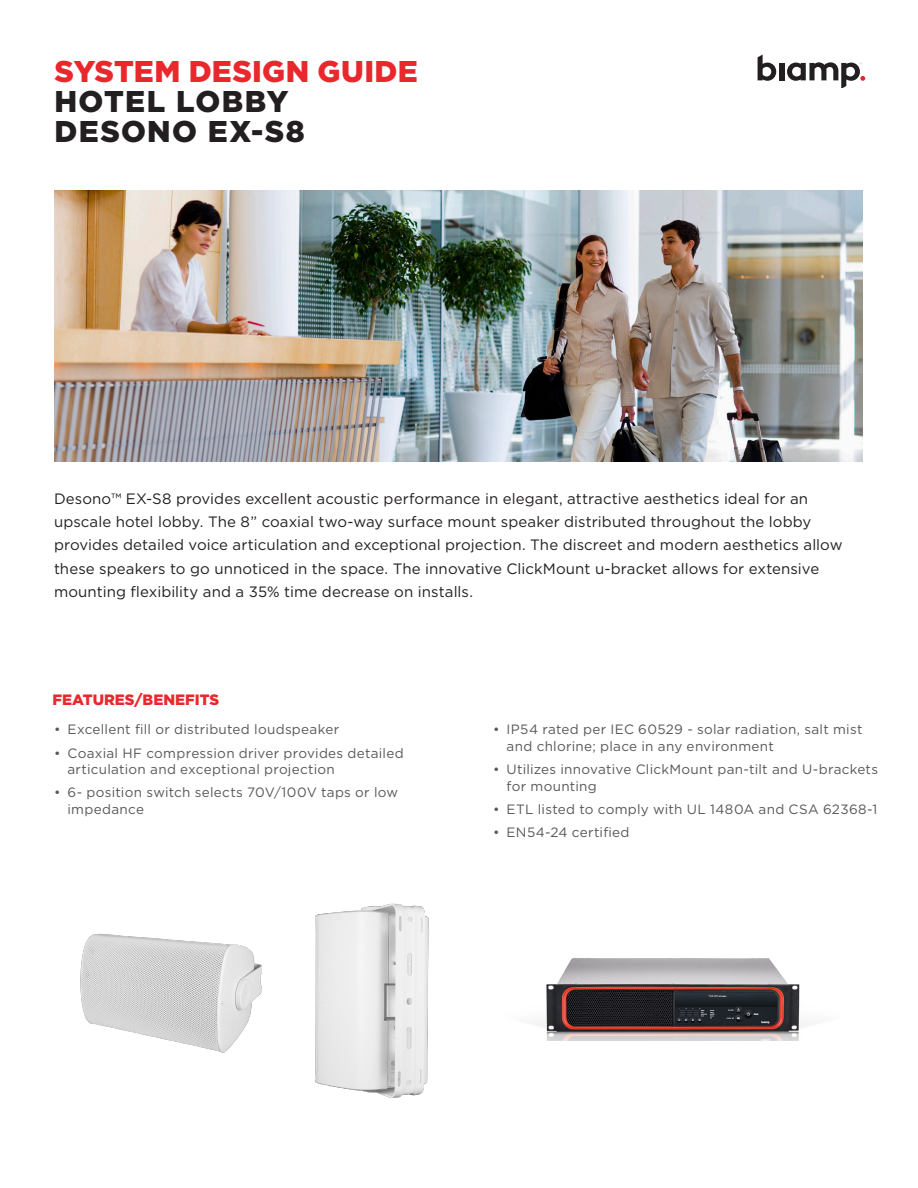
<style>
.page{position:relative;width:918px;height:1188px;background:#fff}
.page>*{position:absolute;margin:0;border:0;box-sizing:border-box;transform-origin:0 0}
.t1{font:900 30px "Gotham";letter-spacing:.045em;color:#231f20}
.t2{font:900 30px "Gotham";letter-spacing:.01em;color:#e9282d}
.Copy{font:15px/23.2px "Gotham";letter-spacing:.005em;color:#231f20}
.t3{font:900 15px "Gotham";color:#e9282d}
.t4{font:13.5px/16.5px "Gotham";letter-spacing:.02em;color:#57585a}
</style>
<div class="page">
<img style="left:537px;top:958px;width:277px;height:83px">
<img style="left:54px;top:190px;width:808px;height:272px">
<img style="left:315px;top:903px;width:114px;height:195px">
<img style="left:80px;top:933px;width:182px;height:120px">
<svg style="left:758px;top:55px;width:18px;height:26px"></svg>
<div style="left:779px;top:63px;width:5px;height:17px;background:#231f20"></div>
<svg style="left:787px;top:62px;width:78px;height:26px"></svg>
<p class="t2" style="left:54px;top:54px;width:365px">SYSTEM DESIGN GUIDE</p>
<p class="t1" style="left:54px;top:84px;width:236px">HOTEL LOBBY</p>
<p class="t1" style="left:54px;top:114px;width:252px">DESONO EX-S8</p>
<p class="Copy" style="left:54px;top:487px;width:790px">Desono™ EX-S8 provides excellent acoustic performance in elegant, attractive aesthetics ideal for an upscale hotel lobby. The 8” coaxial two-way surface mount speaker distributed throughout the lobby provides detailed voice articulation and exceptional projection. The discreet and modern aesthetics allow these speakers to go unnoticed in the space. The innovative ClickMount u-bracket allows for extensive mounting flexibility and a 35% time decrease on installs.</p>
<p class="t3" style="left:52px;top:691px;width:168px">FEATURES/BENEFITS</p>
<p class="t4" style="left:54px;top:721px;width:287px">• Excellent fill or distributed loudspeaker</p>
<p class="t4" style="left:68px;top:744px;width:338px;text-indent:-14px">• Coaxial HF compression driver provides detailed articulation and exceptional projection</p>
<p class="t4" style="left:68px;top:784px;width:332px;text-indent:-14px">• 6- position switch selects 70V/100V taps or low impedance</p>
<p class="t4" style="left:507px;top:721px;width:357px;text-indent:-14px">• IP54 rated per IEC 60529 - solar radiation, salt mist and chlorine; place in any environment</p>
<p class="t4" style="left:507px;top:761px;width:373px;text-indent:-14px">• Utilizes innovative ClickMount pan-tilt and U-brackets for mounting</p>
<p class="t4" style="left:493px;top:801px;width:386px">• ETL listed to comply with UL 1480A and CSA 62368-1</p>
<p class="t4" style="left:493px;top:824px;width:138px">• EN54-24 certified</p>
</div>
